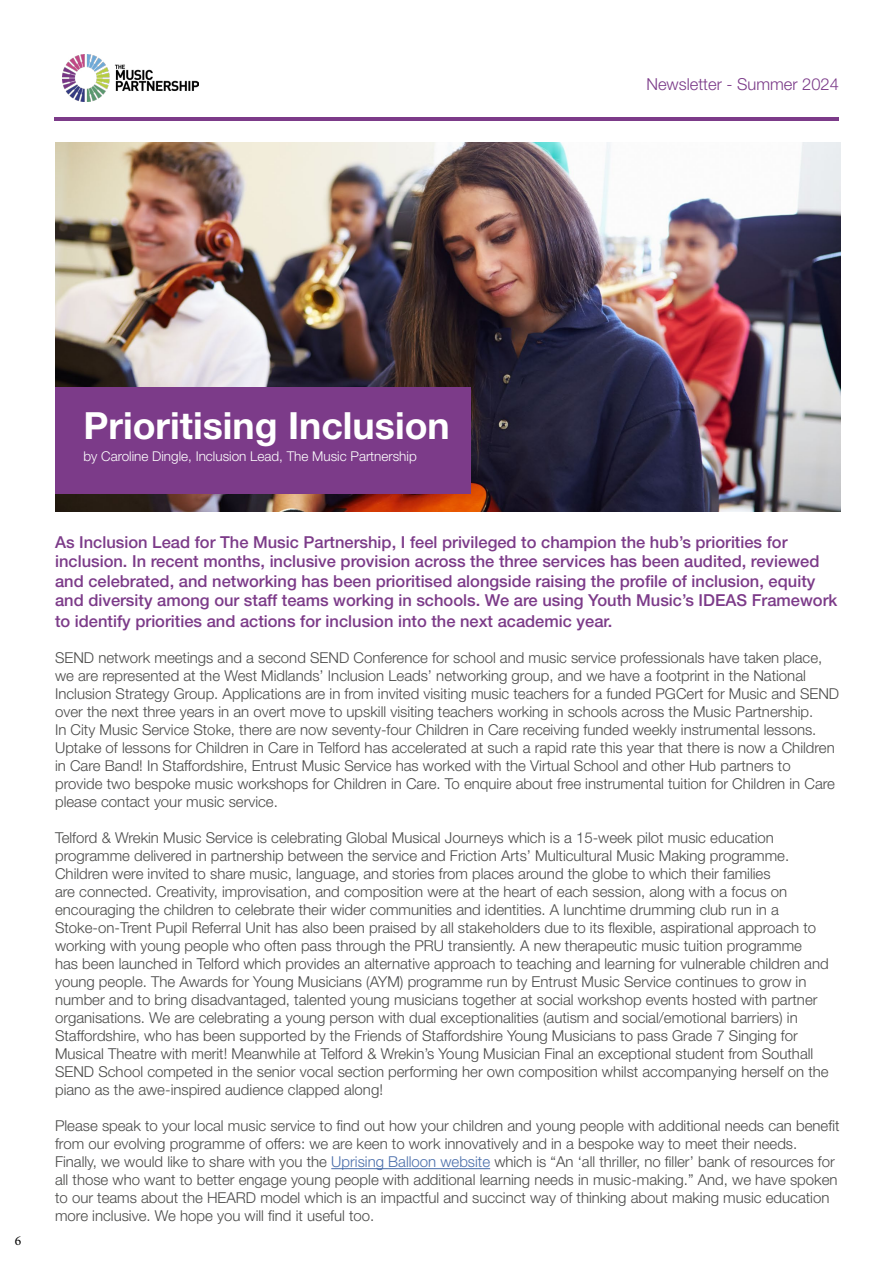
<style>
.page{position:relative;width:893px;height:1263px;background:#fff}
.page>*{position:absolute;margin:0;border:0;box-sizing:border-box;transform-origin:0 0}
.t1{font:700 37.5px "Helvetica Neue LT Std";color:#fff}
.t2{font:500 16.5px/19.5px "Helvetica Neue LT Std";color:#7c3b89}
.t3{font:300 16.5px "Helvetica Neue LT Std";color:#7c3b89}
.t4{font:300 15px/18px "Helvetica Neue LT Std";color:#4a4a49}
.t5{font:300 13.5px "Helvetica Neue LT Std";color:#fff}
.t6{font:13.5px "Minion Pro";color:#000}
.s1{color:#4a6eaa}
</style>
<div class="page">
<img style="left:55px;top:142px;width:785px;height:370px">
<hr style="left:54px;top:117px;width:785px;height:4px;background:#7c3b89">
<img style="left:63px;top:54px;width:135px;height:47px">
<hr style="left:331px;top:1168px;width:159px;height:1px;background:#4a6eaa">
<div style="left:55px;top:387px;width:415px;height:106px;background:#7c3b89"></div>
<p class="t3" style="left:646px;top:74px;width:194px">Newsletter - Summer 2024</p>
<p class="t6" style="left:15px;top:1232px;width:8px">6</p>
<h1 class="t1" style="left:83px;top:403px;width:368px">Prioritising Inclusion</h1>
<p class="t5" style="left:83px;top:448px;width:335px">by Caroline Dingle, Inclusion Lead, The Music Partnership</p>
<p class="t2" style="left:55px;top:532px;width:784px">As Inclusion Lead for The Music Partnership, I feel privileged to champion the hub’s priorities for inclusion. In recent months, inclusive provision across the three services has been audited, reviewed and celebrated, and networking has been prioritised alongside raising the profile of inclusion, equity and diversity among our staff teams working in schools. We are using Youth Music’s IDEAS Framework</p>
<p class="t2" style="left:55px;top:611px;width:559px">to identify priorities and actions for inclusion into the next academic year.</p>
<p class="t4" style="left:55px;top:648px;width:786px">SEND network meetings and a second SEND Conference for school and music service professionals have taken place, we are represented at the West Midlands’ Inclusion Leads’ networking group, and we have a footprint in the National Inclusion Strategy Group. Applications are in from invited visiting music teachers for a funded PGCert for Music and SEND over the next three years in an overt move to upskill visiting teachers working in schools across the Music Partnership.<br>In City Music Service Stoke, there are now seventy-four Children in Care receiving funded weekly instrumental lessons.<br>Uptake of lessons for Children in Care in Telford has accelerated at such a rapid rate this year that there is now a Children in Care Band! In Staffordshire, Entrust Music Service has worked with the Virtual School and other Hub partners to provide two bespoke music workshops for Children in Care. To enquire about free instrumental tuition for Children in Care please contact your music service.</p>
<p class="t4" style="left:55px;top:828px;width:775px">Telford &amp; Wrekin Music Service is celebrating Global Musical Journeys which is a 15-week pilot music education programme delivered in partnership between the service and Friction Arts’ Multicultural Music Making programme.<br>Children were invited to share music, language, and stories from places around the globe to which their families<br>are connected. Creativity, improvisation, and composition were at the heart of each session, along with a focus on encouraging the children to celebrate their wider communities and identities. A lunchtime drumming club run in a Stoke-on-Trent Pupil Referral Unit has also been praised by all stakeholders due to its flexible, aspirational approach to working with young people who often pass through the PRU transiently. A new therapeutic music tuition programme has been launched in Telford which provides an alternative approach to teaching and learning for vulnerable children and young people. The Awards for Young Musicians (AYM) programme run by Entrust Music Service continues to grow in number and to bring disadvantaged, talented young musicians together at social workshop events hosted with partner organisations. We are celebrating a young person with dual exceptionalities (autism and social/emotional barriers) in Staffordshire, who has been supported by the Friends of Staffordshire Young Musicians to pass Grade 7 Singing for Musical Theatre with merit! Meanwhile at Telford &amp; Wrekin’s Young Musician Final an exceptional student from Southall SEND School competed in the senior vocal section performing her own composition whilst accompanying herself on the piano as the awe-inspired audience clapped along!</p>
<p class="t4" style="left:55px;top:1116px;width:786px">Please speak to your local music service to find out how your children and young people with additional needs can benefit from our evolving programme of offers: we are keen to work innovatively and in a bespoke way to meet their needs.<br>Finally, we would like to share with you the <span class="s1">Uprising Balloon website</span> which is “An ‘all thriller, no filler’ bank of resources for all those who want to better engage young people with additional learning needs in music-making.” And, we have spoken to our teams about the HEARD model which is an impactful and succinct way of thinking about making music education more inclusive. We hope you will find it useful too.</p>
</div>
